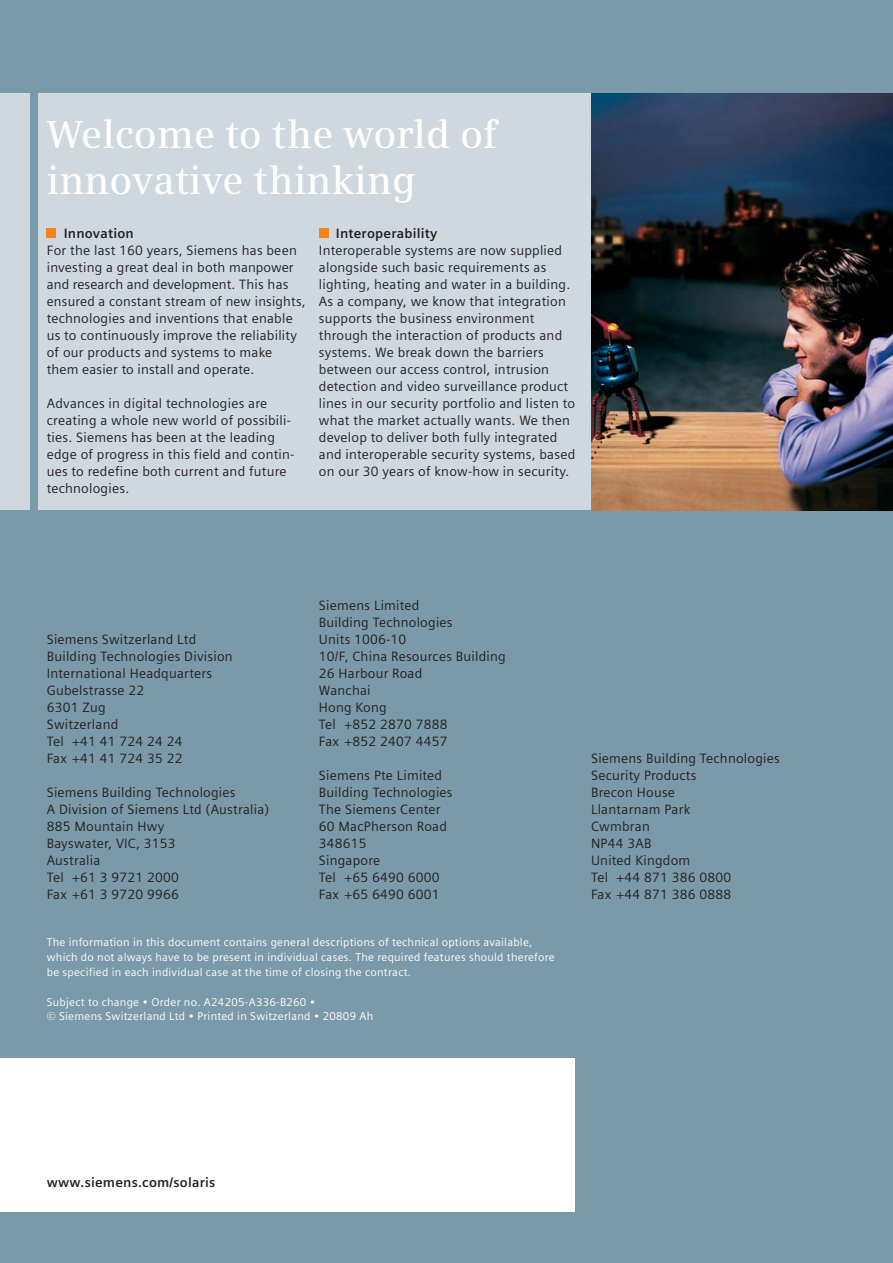
<style>
.page{position:relative;width:893px;height:1263px;background:#7b9aa9}
.page>*{position:absolute;margin:0;border:0;box-sizing:border-box;transform-origin:0 0}
.t1{font:600 39px/46.8px "Siemens Serif";color:#fff}
.t2{font:13.5px/17px "Siemens Sans";letter-spacing:.015em;color:#231f20}
.t3{font:700 13.5px "Siemens Sans";letter-spacing:.015em;color:#231f20}
.t4{font:11.25px/14.9px "Siemens Sans";letter-spacing:.025em;color:#fff}
</style>
<div class="page">
<div style="left:0;top:1059px;width:574px;height:153px;background:#fff"></div>
<div style="left:38px;top:94px;width:592px;height:416px;background:#ced8de"></div>
<div style="left:0;top:94px;width:30px;height:416px;background:#ced8de"></div>
<div style="left:47px;top:229px;width:9px;height:9px;background:#f5821f"></div>
<div style="left:319px;top:229px;width:9px;height:9px;background:#f5821f"></div>
<img style="left:591px;top:94px;width:302px;height:416px">
<h1 class="t1" style="left:47px;top:114px;width:452px">Welcome to the world of innovative thinking</h1>
<p class="t3" style="left:64px;top:228px;width:72px">Innovation</p>
<p class="t2" style="left:47px;top:243px;width:260px">For the last 160 years, Siemens has been investing a great deal in both manpower and research and development. This has ensured a constant stream of new insights, technologies and inventions that enable us to continuously improve the reliability of our products and systems to make them easier to install and operate.</p>
<p class="t2" style="left:47px;top:396px;width:249px">Advances in digital technologies are creat ing a whole new world of possibili&shy;ties. Siemens has been at the leading edge of progress in this field and contin&shy;ues to redefine both current and future technologies.</p>
<p class="t3" style="left:336px;top:228px;width:103px">Interoperability</p>
<p class="t2" style="left:319px;top:243px;width:258px">Interoperable systems are now supplied alongside such basic requirements as lighting, heating and water in a building.<br>As a company, we know that integration supports the business environment through the interaction of products and systems. We break down the barriers between our access control, intrusion detection and video surveillance product lines in our security portfolio and listen to what the market actually wants. We then develop to deliver both fully integrated and interoperable security systems, based on our 30 years of know-how in security.</p>
<p class="t2" style="left:47px;top:632px;width:187px">Siemens Switzerland Ltd<br>Building Technologies Division<br>International Headquarters<br>Gubelstrasse 22<br>6301 Zug<br>Switzerland<br>Tel +41 41 724 24 24<br>Fax +41 41 724 35 22</p>
<p class="t2" style="left:47px;top:785px;width:224px">Siemens Building Technologies<br>A Division of Siemens Ltd (Australia)<br>885 Mountain Hwy<br>Bayswater, VIC, 3153<br>Australia<br>Tel +61 3 9721 2000<br>Fax +61 3 9720 9966</p>
<p class="t2" style="left:319px;top:598px;width:188px">Siemens Limited<br>Building Technologies<br>Units 1006-10<br>10/F, China Resources Building<br>26 Harbour Road<br>Wanchai<br>Hong Kong<br>Tel +852 2870 7888<br>Fax +852 2407 4457</p>
<p class="t2" style="left:319px;top:768px;width:135px">Siemens Pte Limited<br>Building Technologies<br>The Siemens Center<br>60 MacPherson Road<br>348615<br>Singapore<br>Tel +65 6490 6000<br>Fax +65 6490 6001</p>
<p class="t4" style="left:47px;top:936px;width:509px">The information in this document contains general descriptions of technical options available, which do not always have to be present in individual cases. The required features should therefore be specified in each individual case at the time of closing the contract.</p>
<p class="t4" style="left:47px;top:995px;width:328px">Subject to change • Order no. A24205-A336-B260 •<br>© Siemens Switzerland Ltd • Printed in Switzerland • 20809 Ah</p>
<p class="t2" style="left:591px;top:751px;width:190px">Siemens Building Technologies<br>Security Products<br>Brecon House<br>Llantarnam Park<br>Cwmbran<br>NP44 3AB<br>United Kingdom<br>Tel +44 871 386 0800<br>Fax +44 871 386 0888</p>
<p class="t3" style="left:47px;top:1177px;width:170px">www.siemens.com/solaris</p>
</div>
